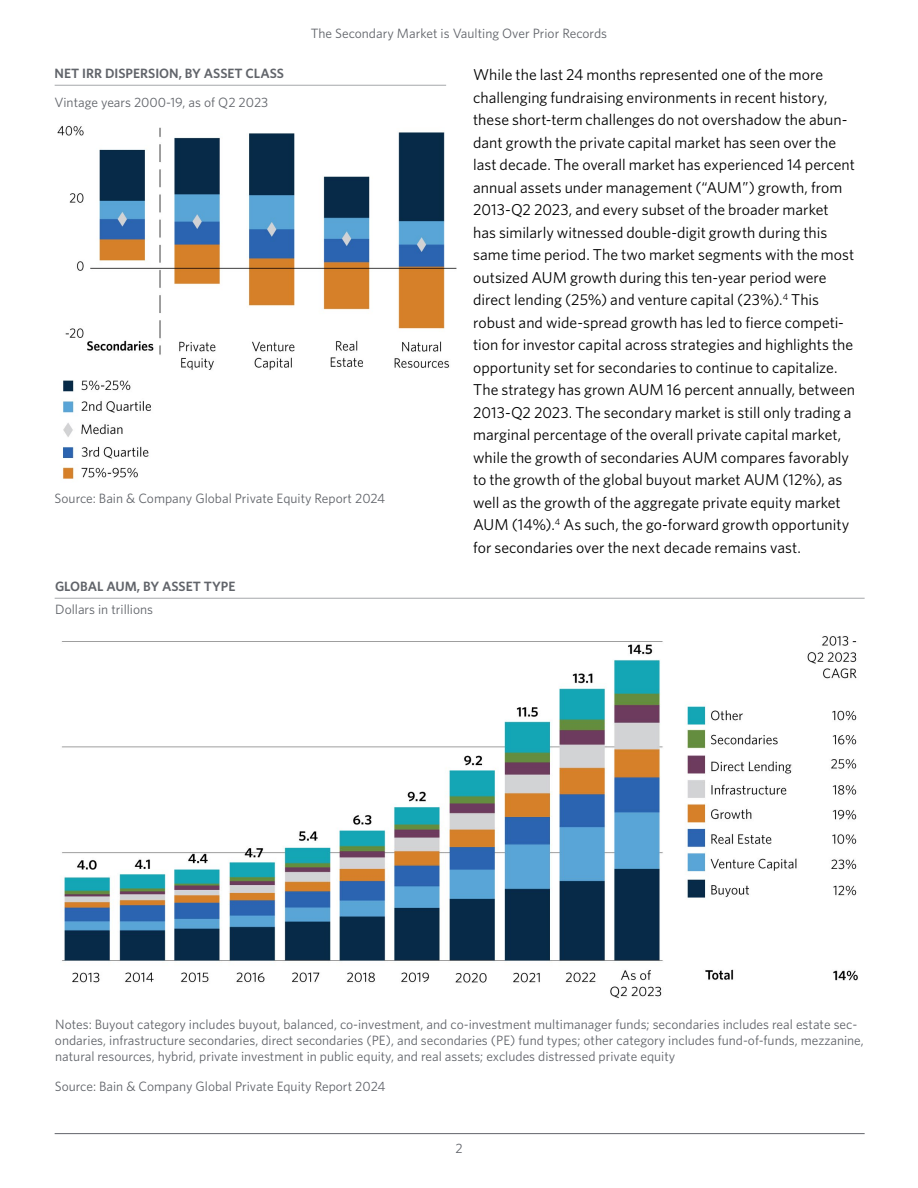
<style>
.page{position:relative;width:918px;height:1188px;background:#fff}
.page>*{position:absolute;margin:0;border:0;box-sizing:border-box;transform-origin:0 0}
.t1{font:15.75px/22.5px "Whitney";color:#000}
.t2{font:13.5px/16.2px "Whitney";color:#61646a}
.t3{font:600 13.5px "Whitney";color:#61646a}
</style>
<div class="page">
<hr style="left:55px;top:1133px;width:810px;height:1px;background:#61646a">
<hr style="left:55px;top:85px;width:391px;height:1px;background:#a5a7aa">
<img style="left:57px;top:125px;width:400px;height:354px">
<hr style="left:55px;top:598px;width:810px;height:1px;background:#a5a7aa">
<img style="left:60px;top:636px;width:798px;height:363px">
<p class="t2" style="left:311px;top:25px;width:298px">The Secondary Market is Vaulting Over Prior Records</p>
<p class="t3" style="left:55px;top:65px;width:231px">NET IRR DISPERSION, BY ASSET CLASS</p>
<p class="t2" style="left:55px;top:94px;width:215px">Vintage years 2000-19, as of Q2 2023</p>
<p class="t2" style="left:55px;top:490px;width:332px">Source: Bain &amp; Company Global Private Equity Report 2024</p>
<p class="t3" style="left:55px;top:578px;width:182px">GLOBAL AUM, BY ASSET TYPE</p>
<p class="t2" style="left:55px;top:601px;width:99px">Dollars in trillions</p>
<p class="t1" style="left:473px;top:63px;width:384px">While the last 24 months represented one of the more challenging fundraising environments in recent history, these short-term challenges do not overshadow the abun&shy;dant growth the private capital market has seen over the last decade. The overall market has experienced 14 percent annual assets under management (“AUM”) growth, from 2013-Q2 2023, and every subset of the broader market has similarly witnessed double-digit growth during this same time period. The two market segments with the most outsized AUM growth during this ten-year period were direct lending (25%) and venture capital (23%).<sup>4</sup> This robust and wide-spread growth has led to fierce competi&shy;tion for investor capital across strategies and highlights the opportunity set for secondaries to continue to capitalize.<br>The strategy has grown AUM 16 percent annually, between 2013-Q2 2023. The secondary market is still only trading a marginal percentage of the overall private capital market, while the growth of secondaries AUM compares favorably to the growth of the global buyout market AUM (12%), as well as the growth of the aggregate private equity market AUM (14%).<sup>4</sup> As such, the go-forward growth opportunity for secondaries over the next decade remains vast.</p>
<p class="t2" style="left:55px;top:1016px;width:810px">Notes: Buyout category includes buyout, balanced, co-investment, and co-investment multimanager funds; secondaries includes real estate sec&shy;ondaries, infrastructure secondaries, direct secondaries (PE), and secondaries (PE) fund types; other category includes fund-of-funds, mezzanine, natural resources, hybrid, private investment in public equity, and real assets; excludes distressed private equity</p>
<p class="t2" style="left:55px;top:1078px;width:332px">Source: Bain &amp; Company Global Private Equity Report 2024</p>
<p class="t2" style="left:455px;top:1140px;width:9px">2</p>
</div>
